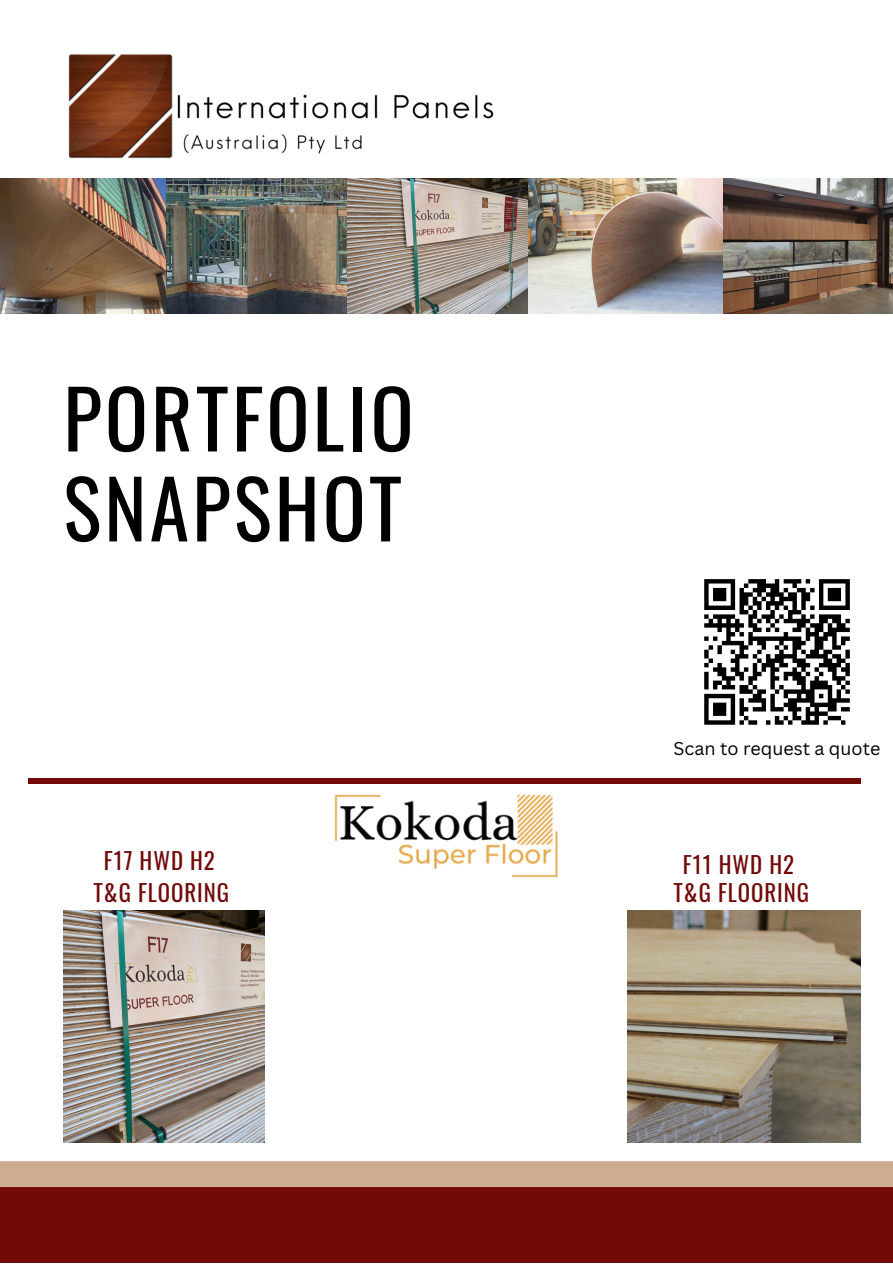
<style>
.page{position:relative;width:893px;height:1264px;background:#fff}
.page>*{position:absolute;margin:0;border:0;box-sizing:border-box;transform-origin:0 0}
.t1{font:79.8px "Oswald";letter-spacing:.04em;color:#000}
.t2{font:22.95px "Oswald";letter-spacing:.04em;color:#720a0a}
.t3{font:18px "Canva Sans";color:#000}
</style>
<div class="page">
<img style="left:68px;top:54px;width:426px;height:105px">
<div style="left:0;top:1186px;width:892px;height:76px;background:#720a0a"></div>
<div style="left:0;top:1161px;width:892px;height:25px;background:#cdad91"></div>
<img style="left:334px;top:794px;width:224px;height:84px">
<img style="left:63px;top:911px;width:202px;height:231px">
<img style="left:628px;top:911px;width:232px;height:231px">
<div style="left:28px;top:778px;width:832px;height:6px;background:#720a0a"></div>
<img style="left:0;top:178px;width:892px;height:135px">
<svg style="left:704px;top:579px;width:146px;height:146px"></svg>
<p class="t1" style="left:63px;top:356px;width:352px">PORTFOLIO</p>
<p class="t1" style="left:63px;top:446px;width:340px">SNAPSHOT</p>
<p class="t3" style="left:673px;top:736px;width:208px">Scan to request a quote</p>
<p class="t2" style="left:104px;top:842px;width:112px">F17 HWD H2</p>
<p class="t2" style="left:682px;top:847px;width:113px">F11 HWD H2</p>
<p class="t2" style="left:94px;top:874px;width:137px">T&amp;G FLOORING</p>
<p class="t2" style="left:673px;top:874px;width:137px">T&amp;G FLOORING</p>
</div>
